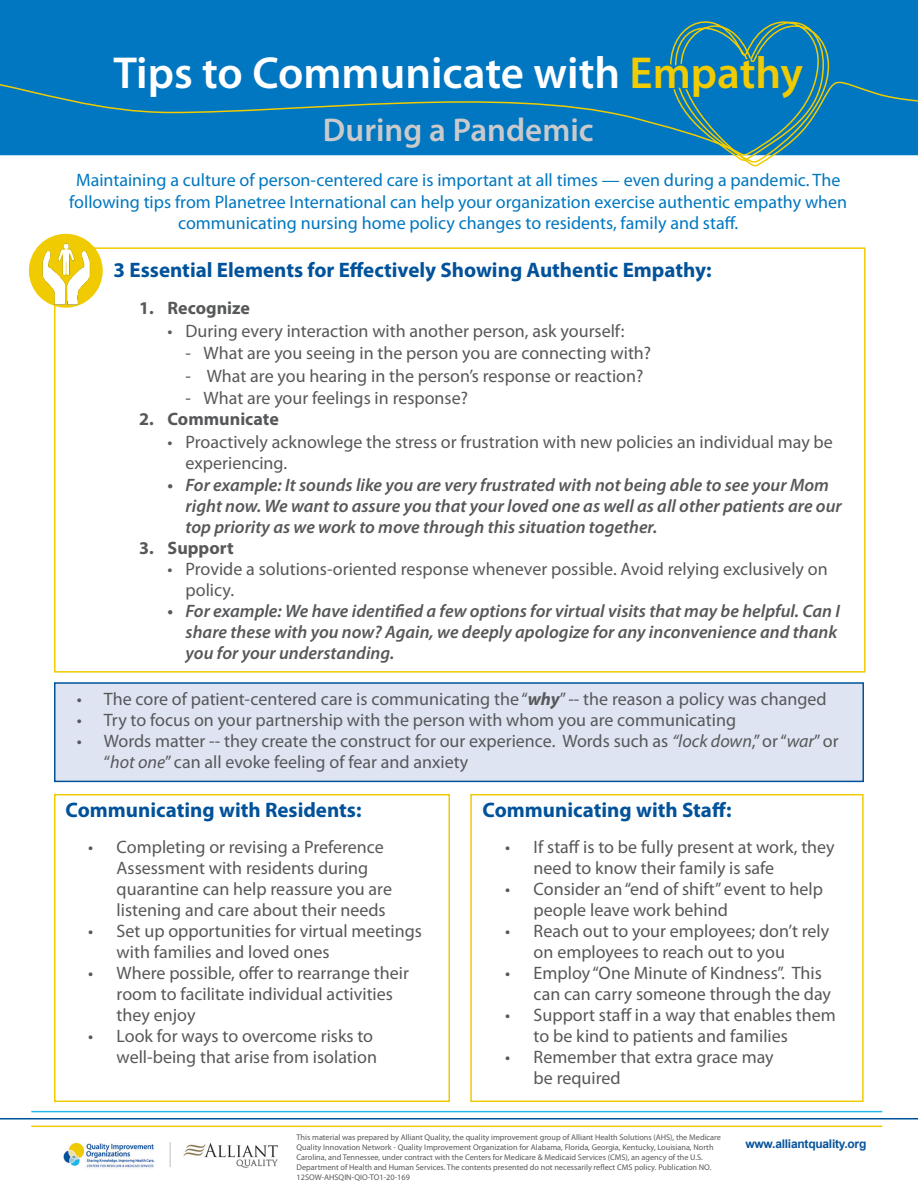
<style>
.page{position:relative;width:918px;height:1188px;background:#fff}
.page>*{position:absolute;margin:0;border:0;box-sizing:border-box;transform-origin:0 0}
.t1{font:600 45px "Myriad Pro";color:#fff}
.t2{font:600 33px "Myriad Pro";color:#cacacc}
.t3{font:700 21px "Myriad Pro";color:#01529a}
.t4{font:18px/21px "Myriad Pro";color:#57585a}
.t5{font:italic 600 18px/21px "Myriad Pro";color:#57585a}
.t6{font:18px/21.6px "Myriad Pro";color:#0077c0;text-align:center}
.t7{font:700 18px "Myriad Pro";color:#57585a}
.t8{font:700 12px "Arial";letter-spacing:-.02em;color:#07539b}
.t9{font:8.25px/9.9px "Myriad Pro";color:#57585a}
.s1{color:#f0cb02}
.s2{font-weight:700;font-style:italic}
.s3{font-style:italic}
</style>
<div class="page">
<div style="left:54px;top:682px;width:810px;height:100px;background:#dee4f1;border:2px solid #01529a"></div>
<svg style="left:54px;top:794px;width:810px;height:309px"></svg>
<hr style="left:31px;top:1126px;width:851px;height:1px;background:#f0cb02">
<hr style="left:31px;top:1111px;width:851px;height:1px;background:#26b6ea">
<hr style="left:0;top:1118px;width:918px;height:2px;background:#01529a">
<div style="left:54px;top:247px;width:812px;height:426px;border:2px solid #f0cb02"></div>
<svg style="left:0;top:0;width:918px;height:167px;background:#1782bf"></svg>
<div style="left:675px;top:70px;width:8px;height:18px;background:#0077c0;border-radius:50%"></div>
<img style="left:30px;top:233px;width:71px;height:85px">
<img style="left:63px;top:1142px;width:215px;height:26px">
<h1 class="t1" style="left:113px;top:44px;width:691px">Tips to Communicate with <span class="s1">Empathy</span></h1>
<h1 class="t2" style="left:323px;top:109px;width:272px">During a Pandemic</h1>
<p class="t6" style="left:69px;top:169px;width:780px">Maintaining a culture of person-centered care is important at all times — even during a pandemic. The following tips from Planetree International can help your organization exercise authentic empathy when communicating nursing home policy changes to residents, family and staf.</p>
<h1 class="t3" style="left:114px;top:257px;width:599px">3 Essential Elements for Efectively Showing Authentic Empathy:</h1>
<h2 class="t7" style="left:139px;top:296px;width:112px">1. Recognize</h2>
<p class="t4" style="left:168px;top:320px;width:458px">• During every interaction with another person, ask yourself:</p>
<p class="t4" style="left:186px;top:342px;width:467px">- What are you seeing in the person you are connecting with?</p>
<p class="t4" style="left:186px;top:365px;width:459px">- What are you hearing in the person’s response or reaction?</p>
<p class="t4" style="left:186px;top:387px;width:284px">- What are your feelings in response?</p>
<h2 class="t7" style="left:139px;top:407px;width:141px">2. Communicate</h2>
<p class="t4" style="left:186px;top:431px;width:649px;text-indent:-18px">• Proactively acknowlege the stress or frustration with new policies an individual may be experiencing.</p>
<p class="t5" style="left:186px;top:474px;width:658px;text-indent:-18px">• For example: It sounds like you are very frustrated with not being able to see your Mom right now. We want to assure you that your loved one as well as all other patients are our top priority as we work to move through this situation together.</p>
<h2 class="t7" style="left:139px;top:536px;width:96px">3. Support</h2>
<p class="t4" style="left:186px;top:558px;width:644px;text-indent:-18px">• Provide a solutions-oriented response whenever possible. Avoid relying exclusively on policy.</p>
<p class="t5" style="left:186px;top:600px;width:656px;text-indent:-18px">• For example: We have identifed a few options for virtual visits that may be helpful. Can I share these with you now? Again, we deeply apologize for any inconvenience and thank you for your understanding.</p>
<p class="t4" style="left:77px;top:688px;width:751px">• The core of patient-centered care is communicating the “<span class="s2">why</span>” -- the reason a policy was changed</p>
<p class="t4" style="left:77px;top:709px;width:661px">• Try to focus on your partnership with the person with whom you are communicating</p>
<p class="t4" style="left:104px;top:730px;width:736px;text-indent:-27px">• Words matter -- they create the construct for our experience. Words such as <span class="s3">“lock down</span>,” or “<span class="s3">war</span>” or “<span class="s3">hot one</span>” can all evoke feeling of fear and anxiety</p>
<h3 class="t3" style="left:66px;top:796px;width:297px">Communicating with Residents:</h3>
<p class="t4" style="left:117px;top:836px;width:277px;text-indent:-28px">• Completing or revising a Preference Assessment with residents during quarantine can help reassure you are listening and care about their needs</p>
<p class="t4" style="left:117px;top:920px;width:307px;text-indent:-28px">• Set up opportunities for virtual meetings with families and loved ones</p>
<p class="t4" style="left:117px;top:962px;width:294px;text-indent:-28px">• Where possible, ofer to rearrange their room to facilitate individual activities they enjoy</p>
<p class="t4" style="left:88px;top:1025px;width:290px;text-align:right">• Look for ways to overcome risks to well-being that arise from isolation</p>
<h3 class="t3" style="left:483px;top:797px;width:251px">Communicating with Staf:</h3>
<p class="t4" style="left:534px;top:837px;width:303px;text-indent:-28px">• If staf is to be fully present at work, they need to know their family is safe</p>
<p class="t4" style="left:534px;top:879px;width:291px;text-indent:-28px">• Consider an “end of shift” event to help people leave work behind</p>
<p class="t4" style="left:534px;top:921px;width:297px;text-indent:-28px">• Reach out to your employees; don’t rely on employees to reach out to you</p>
<p class="t4" style="left:534px;top:963px;width:299px;text-indent:-28px">• Employ “One Minute of Kindness”. This can can carry someone through the day</p>
<p class="t4" style="left:534px;top:1005px;width:304px;text-indent:-28px">• Support staf in a way that enables them to be kind to patients and families</p>
<p class="t4" style="left:534px;top:1047px;width:242px;text-indent:-28px">• Remember that extra grace may be required</p>
<p class="t9" style="left:297px;top:1132px;width:426px">This material was prepared by Alliant Quality, the quality improvement group of Alliant Health Solutions (AHS), the Medicare Quality Innovation Network - Quality Improvement Organization for Alabama, Florida, Georgia, Kentucky, Louisiana, North Carolina, and Tennessee, under contract with the Centers for Medicare &amp; Medicaid Services (CMS), an agency of the U.S.<br>Department of Health and Human Services. The contents presented do not necessarily refect CMS policy. Publication NO.<br>12SOW-AHSQIN-QIO-TO1-20-169</p>
<p class="t8" style="left:745px;top:1135px;width:122px">www.alliantquality.org</p>
</div>
